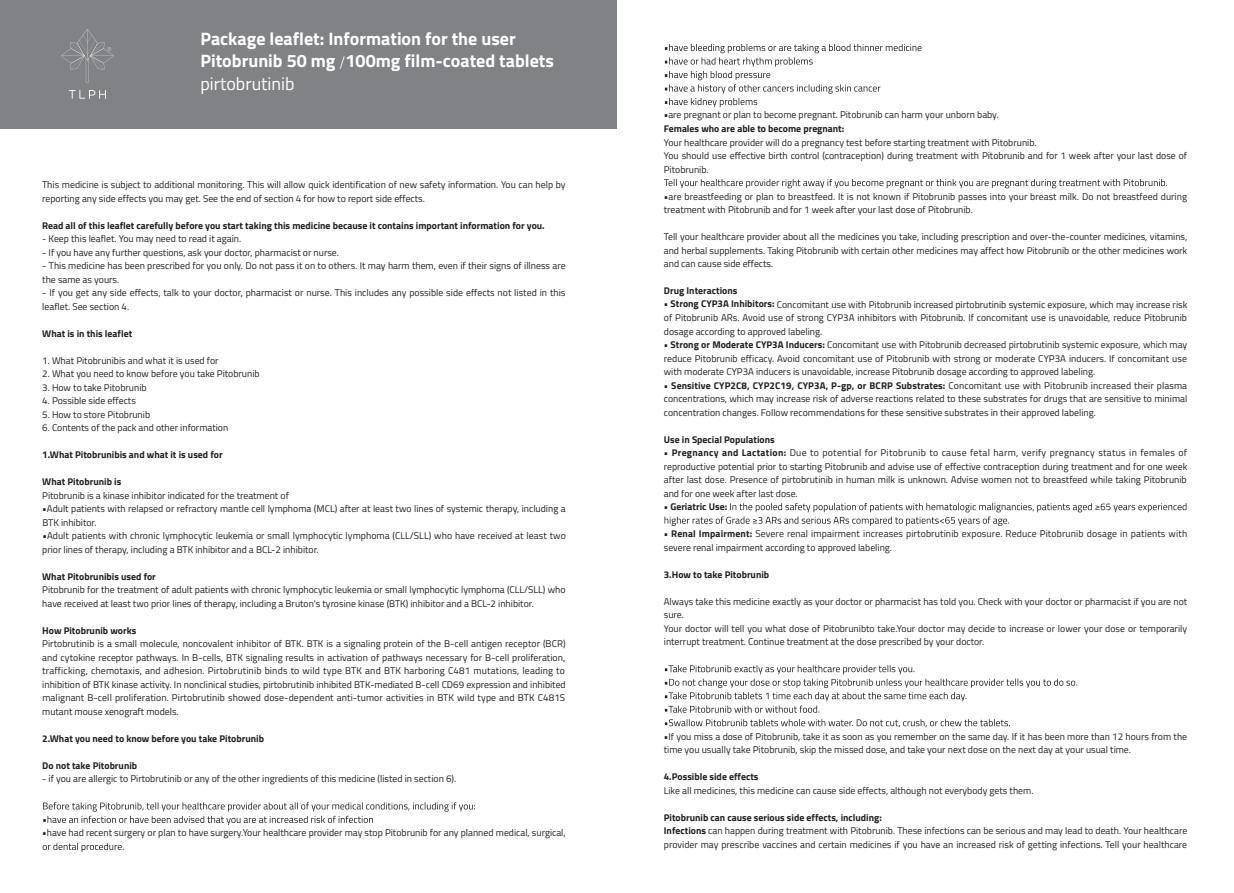
<style>
.page{position:relative;width:1234px;height:893px;background:#fff}
.page>*{position:absolute;margin:0;border:0;box-sizing:border-box;transform-origin:0 0}
.t1{font:700 18px/22.5px "Titillium Web";color:#fff}
.t2{font:9.75px/13.5px "Titillium Web";color:#231f20}
.t3{font:700 9.75px "Titillium Web";color:#231f20}
.s1{font-family:"Adobe Song Std";font-weight:300}
.s2{font-weight:400}
.s3{font-weight:700}
</style>
<div class="page">
<div style="left:0;top:0;width:616px;height:128px;background:#808285"></div>
<svg style="left:69px;top:90px;width:37px;height:9px"></svg>
<svg style="left:61px;top:29px;width:53px;height:54px"></svg>
<svg style="left:43px;top:802px;width:432px;height:23px"></svg>
<svg style="left:43px;top:843px;width:80px;height:9px"></svg>
<svg style="left:664px;top:44px;width:257px;height:63px"></svg>
<svg style="left:663px;top:179px;width:503px;height:9px"></svg>
<svg style="left:664px;top:503px;width:522px;height:23px"></svg>
<svg style="left:664px;top:665px;width:412px;height:48px"></svg>
<svg style="left:664px;top:719px;width:344px;height:8px"></svg>
<h1 class="t1" style="left:200px;top:26px;width:355px">Package leaflet: Information for the user<br>Pitobrunib 50 mg <span class="s1">/</span>100mg film-coated tablets <span class="s2">pirtobrutinib</span></h1>
<p class="t2" style="left:42px;top:178px;width:525px">This medicine is subject to additional monitoring. This will allow quick identification of new safety information. You can help by reporting any side effects you may get. See the end of section 4 for how to report side effects.</p>
<p class="t3" style="left:42px;top:218px;width:504px">Read all of this leaflet carefully before you start taking this medicine because it contains important information for you.</p>
<p class="t2" style="left:42px;top:232px;width:200px">- Keep this leaflet. You may need to read it again.</p>
<p class="t2" style="left:42px;top:245px;width:298px">- If you have any further questions, ask your doctor, pharmacist or nurse.</p>
<p class="t2" style="left:42px;top:259px;width:524px">- This medicine has been prescribed for you only. Do not pass it on to others. It may harm them, even if their signs of illness are the same as yours.</p>
<p class="t2" style="left:42px;top:286px;width:524px">- If you get any side effects, talk to your doctor, pharmacist or nurse. This includes any possible side effects not listed in this leaflet. See section 4.</p>
<p class="t3" style="left:42px;top:326px;width:91px">What is in this leaflet</p>
<p class="t2" style="left:42px;top:353px;width:178px">1. What Pitobrunibis and what it is used for</p>
<p class="t2" style="left:42px;top:367px;width:219px">2. What you need to know before you take Pitobrunib</p>
<p class="t2" style="left:42px;top:380px;width:106px">3. How to take Pitobrunib</p>
<p class="t2" style="left:42px;top:394px;width:95px">4. Possible side effects</p>
<p class="t2" style="left:42px;top:407px;width:109px">5. How to store Pitobrunib</p>
<p class="t2" style="left:42px;top:421px;width:187px">6. Contents of the pack and other information</p>
<p class="t3" style="left:42px;top:447px;width:182px">1.What Pitobrunibis and what it is used for</p>
<p class="t3" style="left:42px;top:474px;width:80px">What Pitobrunib is</p>
<p class="t2" style="left:42px;top:488px;width:248px">Pitobrunib is a kinase inhibitor indicated for the treatment of</p>
<p class="t2" style="left:42px;top:502px;width:525px">•Adult patients with relapsed or refractory mantle cell lymphoma (MCL) after at least two lines of systemic therapy, including a<br>BTK inhibitor.</p>
<p class="t2" style="left:42px;top:529px;width:525px">•Adult patients with chronic lymphocytic leukemia or small lymphocytic lymphoma (CLL/SLL) who have received at least two prior lines of therapy, including a BTK inhibitor and a BCL-2 inhibitor.</p>
<p class="t3" style="left:42px;top:569px;width:115px">What Pitobrunibis used for</p>
<p class="t2" style="left:42px;top:583px;width:524px">Pitobrunib for the treatment of adult patients with chronic lymphocytic leukemia or small lymphocytic lymphoma (CLL/SLL) who have received at least two prior lines of therapy, including a Bruton's tyrosine kinase (BTK) inhibitor and a BCL-2 inhibitor.</p>
<p class="t3" style="left:42px;top:623px;width:96px">How Pitobrunib works</p>
<p class="t2" style="left:42px;top:637px;width:525px;text-align:justify">Pirtobrutinib is a small molecule, noncovalent inhibitor of BTK. BTK is a signaling protein of the B-cell antigen receptor (BCR) and cytokine receptor pathways. In B-cells, BTK signaling results in activation of pathways necessary for B-cell proliferation, trafficking, chemotaxis, and adhesion. Pirtobrutinib binds to wild type BTK and BTK harboring C481 mutations, leading to inhibition of BTK kinase activity. In nonclinical studies, pirtobrutinib inhibited BTK-mediated B-cell CD69 expression and inhibited malignant B-cell proliferation. Pirtobrutinib showed dose-dependent anti-tumor activities in BTK wild type and BTK C481S mutant mouse xenograft models.</p>
<p class="t3" style="left:42px;top:731px;width:223px">2.What you need to know before you take Pitobrunib</p>
<p class="t3" style="left:42px;top:758px;width:96px">Do not take Pitobrunib</p>
<p class="t2" style="left:42px;top:772px;width:415px">- if you are allergic to Pirtobrutinib or any of the other ingredients of this medicine (listed in section 6).</p>
<p class="t2" style="left:42px;top:826px;width:525px">•have had recent surgery or plan to have surgery.Your healthcare provider may stop Pitobrunib for any planned medical, surgical,</p>
<p class="t2" style="left:663px;top:108px;width:336px">•are pregnant or plan to become pregnant. Pitobrunib can harm your unborn baby.</p>
<p class="t3" style="left:663px;top:121px;width:182px">Females who are able to become pregnant:</p>
<p class="t2" style="left:663px;top:135px;width:524px">Your healthcare provider will do a pregnancy test before starting treatment with Pitobrunib.<br>You should use effective birth control (contraception) during treatment with Pitobrunib and for 1 week after your last dose of<br>Pitobrunib.</p>
<p class="t2" style="left:663px;top:189px;width:524px">•are breastfeeding or plan to breastfeed. It is not known if Pitobrunib passes into your breast milk. Do not breastfeed during treatment with Pitobrunib and for 1 week after your last dose of Pitobrunib.</p>
<p class="t2" style="left:663px;top:229px;width:525px;text-align:justify">Tell your healthcare provider about all the medicines you take, including prescription and over-the-counter medicines, vitamins, and herbal supplements. Taking Pitobrunib with certain other medicines may affect how Pitobrunib or the other medicines work and can cause side effects.</p>
<p class="t3" style="left:663px;top:283px;width:75px">Drug Interactions</p>
<p class="t2" style="left:663px;top:297px;width:525px;text-align:justify"><span class="s3">• Strong CYP3A Inhibitors:</span> Concomitant use with Pitobrunib increased pirtobrutinib systemic exposure, which may increase risk of Pitobrunib ARs. Avoid use of strong CYP3A inhibitors with Pitobrunib. If concomitant use is unavoidable, reduce Pitobrunib dosage according to approved labeling.</p>
<p class="t2" style="left:663px;top:337px;width:525px;text-align:justify"><span class="s3">• Strong or Moderate CYP3A Inducers:</span> Concomitant use with Pitobrunib decreased pirtobrutinib systemic exposure, which may reduce Pitobrunib efficacy. Avoid concomitant use of Pitobrunib with strong or moderate CYP3A inducers. If concomitant use with moderate CYP3A inducers is unavoidable, increase Pitobrunib dosage according to approved labeling.</p>
<p class="t2" style="left:663px;top:378px;width:525px;text-align:justify"><span class="s3">• Sensitive CYP2C8, CYP2C19, CYP3A, P-gp, or BCRP Substrates:</span> Concomitant use with Pitobrunib increased their plasma concentrations, which may increase risk of adverse reactions related to these substrates for drugs that are sensitive to minimal concentration changes. Follow recommendations for these sensitive substrates in their approved labeling.</p>
<p class="t3" style="left:663px;top:432px;width:112px">Use in Special Populations</p>
<p class="t2" style="left:663px;top:445px;width:525px;text-align:justify"><span class="s3">• Pregnancy and Lactation:</span> Due to potential for Pitobrunib to cause fetal harm, verify pregnancy status in females of reproductive potential prior to starting Pitobrunib and advise use of effective contraception during treatment and for one week after last dose. Presence of pirtobrutinib in human milk is unknown. Advise women not to breastfeed while taking Pitobrunib and for one week after last dose.</p>
<p class="t3" style="left:663px;top:499px;width:65px">• Geriatric Use:</p>
<p class="t2" style="left:663px;top:526px;width:525px"><span class="s3">• Renal Impairment:</span> Severe renal impairment increases pirtobrutinib exposure. Reduce Pitobrunib dosage in patients with severe renal impairment according to approved labeling.</p>
<p class="t3" style="left:663px;top:567px;width:107px">3.How to take Pitobrunib</p>
<p class="t2" style="left:663px;top:594px;width:525px">Always take this medicine exactly as your doctor or pharmacist has told you. Check with your doctor or pharmacist if you are not sure.<br>Your doctor will tell you what dose of Pitobrunibto take.Your doctor may decide to increase or lower your dose or temporarily interrupt treatment. Continue treatment at the dose prescribed by your doctor.</p>
<p class="t2" style="left:663px;top:729px;width:524px">•If you miss a dose of Pitobrunib, take it as soon as you remember on the same day. If it has been more than 12 hours from the time you usually take Pitobrunib, skip the missed dose, and take your next dose on the next day at your usual time.</p>
<p class="t3" style="left:663px;top:769px;width:96px">4.Possible side effects</p>
<p class="t2" style="left:663px;top:783px;width:371px">Like all medicines, this medicine can cause side effects, although not everybody gets them.</p>
<p class="t2" style="left:663px;top:810px;width:525px"><span class="s3">Pitobrunib can cause serious side effects, including:<br>Infections</span> can happen during treatment with Pitobrunib. These infections can be serious and may lead to death. Your healthcare provider may prescribe vaccines and certain medicines if you have an increased risk of getting infections. Tell your healthcare</p>
</div>
